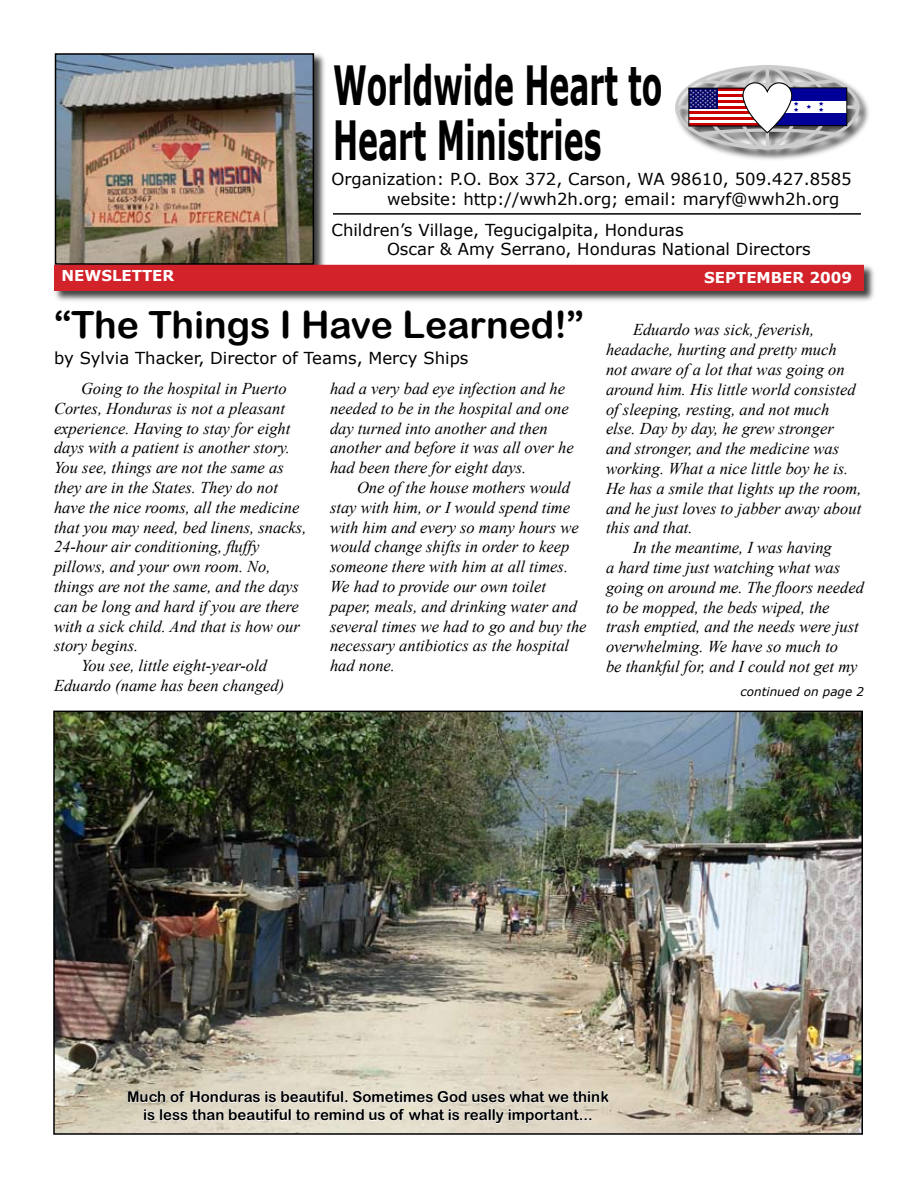
<style>
.page{position:relative;width:918px;height:1188px;background:#fff}
.page>*{position:absolute;margin:0;border:0;box-sizing:border-box;transform-origin:0 0}
.t1{font:700 54px/54.9px "Verdana";color:#000;scale:.56 1}
.t2{font:37.5px "Arial Rounded MT Bold";color:#000}
.t3{font:italic 16.5px/19.8px "Times New Roman";color:#000}
.t4{font:16.5px/19.8px "Verdana";color:#000}
.t5{font:15px/18px "Arial Rounded MT Bold";color:#000;text-align:center}
.t6{font:700 15px "Verdana";color:#fff}
.t7{font:italic 12px "Verdana";color:#000}
</style>
<div class="page">
<div style="left:673px;top:63px;width:199px;height:99px;background:#000;opacity:.75"></div>
<div style="left:675px;top:65px;width:184px;height:84px;border:3px solid #ccc;border-radius:50%"></div>
<hr style="left:766px;top:67px;width:3px;height:81px;background:#ccc">
<svg style="left:676px;top:105px;width:183px;height:4px"></svg>
<div style="left:771px;top:88px;width:76px;height:38px;background:#fff"></div>
<div style="left:771px;top:88px;width:76px;height:12px;background:#009"></div>
<div style="left:771px;top:113px;width:76px;height:13px;background:#009"></div>
<div style="left:771px;top:88px;width:76px;height:38px;border:1px solid #020202"></div>
<div style="left:53px;top:52px;width:274px;height:225px;background:#000;opacity:.75"></div>
<img style="left:58px;top:56px;width:253px;height:206px">
<div style="left:55px;top:53px;width:259px;height:212px;border:2px solid #000"></div>
<hr style="left:333px;top:213px;width:528px;height:2px;background:#000">
<div style="left:52px;top:263px;width:824px;height:40px;background:#000;opacity:.75"></div>
<div style="left:55px;top:266px;width:808px;height:24px;background:#d2232a"></div>
<div style="left:54px;top:265px;width:810px;height:26px;border:2px solid #d2232a"></div>
<img style="left:56px;top:714px;width:804px;height:418px">
<div style="left:53px;top:711px;width:810px;height:424px;border:2px solid #000"></div>
<svg style="left:127px;top:1088px;width:482px;height:36px"></svg>
<svg style="left:690px;top:74px;width:149px;height:64px"></svg>
<h1 class="t1" style="left:333px;top:56px;width:590px">Worldwide Heart to<br>Heart Ministries</h1>
<p class="t4" style="left:387px;top:169px;width:466px;text-indent:-56px">Organization: P.O. Box 372, Carson, WA 98610, 509.427.8585 website: http://wwh2h.org; email: maryf@wwh2h.org</p>
<p class="t4" style="left:387px;top:219px;width:425px;text-indent:-56px">Children’s Village, Tegucigalpita, Honduras<br>Oscar &amp; Amy Serrano, Honduras National Directors</p>
<p class="t6" style="left:62px;top:266px;width:114px">NEWSLETTER</p>
<p class="t6" style="left:704px;top:268px;width:149px">SEPTEMBER 2009</p>
<h2 class="t2" style="left:54px;top:303px;width:532px">“The Things I Have Learned!”</h2>
<p class="t4" style="left:54px;top:347px;width:416px">by Sylvia Thacker, Director of Teams, Mercy Ships</p>
<p class="t3" style="left:81px;top:378px;width:207px">Going to the hospital in Puerto</p>
<p class="t3" style="left:54px;top:398px;width:233px">Cortes, Honduras is not a pleasant</p>
<p class="t3" style="left:54px;top:418px;width:238px">experience. Having to stay for eight</p>
<p class="t3" style="left:54px;top:438px;width:238px">days with a patient is another story.</p>
<p class="t3" style="left:54px;top:457px;width:231px">You see, things are not the same as</p>
<p class="t3" style="left:54px;top:477px;width:225px">they are in the States. They do not</p>
<p class="t3" style="left:54px;top:497px;width:247px">have the nice rooms, all the medicine</p>
<p class="t3" style="left:54px;top:517px;width:254px">that you may need, bed linens, snacks,</p>
<p class="t3" style="left:54px;top:537px;width:207px">24-hour air conditioning, fluffy</p>
<p class="t3" style="left:54px;top:556px;width:218px">pillows, and your own room. No,</p>
<p class="t3" style="left:54px;top:576px;width:247px">things are not the same, and the days</p>
<p class="t3" style="left:54px;top:596px;width:246px">can be long and hard if you are there</p>
<p class="t3" style="left:54px;top:616px;width:247px">with a sick child. And that is how our</p>
<p class="t3" style="left:54px;top:636px;width:86px">story begins.</p>
<p class="t3" style="left:81px;top:655px;width:188px">You see, little eight-year-old</p>
<p class="t3" style="left:54px;top:675px;width:232px">Eduardo (name has been changed)</p>
<p class="t3" style="left:330px;top:378px;width:245px">had a very bad eye infection and he needed to be in the hospital and one day turned into another and then another and before it was all over he had been there for eight days.</p>
<p class="t3" style="left:330px;top:477px;width:258px;text-indent:27px">One of the house mothers would stay with him, or I would spend time with him and every so many hours we would change shifts in order to keep someone there with him at all times.<br>We had to provide our own toilet paper, meals, and drinking water and several times we had to go and buy the necessary antibiotics as the hospital had none.</p>
<p class="t3" style="left:633px;top:319px;width:183px">Eduardo was sick, feverish,</p>
<p class="t3" style="left:606px;top:339px;width:232px">headache, hurting and pretty much</p>
<p class="t3" style="left:606px;top:359px;width:240px">not aware of a lot that was going on</p>
<p class="t3" style="left:606px;top:379px;width:251px">around him. His little world consisted</p>
<p class="t3" style="left:606px;top:399px;width:225px">of sleeping, resting, and not much</p>
<p class="t3" style="left:606px;top:418px;width:229px">else. Day by day, he grew stronger</p>
<p class="t3" style="left:606px;top:438px;width:235px">and stronger, and the medicine was</p>
<p class="t3" style="left:606px;top:458px;width:244px">working. What a nice little boy he is.</p>
<p class="t3" style="left:606px;top:478px;width:257px">He has a smile that lights up the room,</p>
<p class="t3" style="left:606px;top:498px;width:257px">and he just loves to jabber away about</p>
<p class="t3" style="left:606px;top:517px;width:88px">this and that.</p>
<p class="t3" style="left:633px;top:537px;width:200px">In the meantime, I was having</p>
<p class="t3" style="left:606px;top:557px;width:236px">a hard time just watching what was</p>
<p class="t3" style="left:606px;top:577px;width:260px">going on around me. The floors needed</p>
<p class="t3" style="left:606px;top:597px;width:225px">to be mopped, the beds wiped, the</p>
<p class="t3" style="left:606px;top:616px;width:254px">trash emptied, and the needs were just</p>
<p class="t3" style="left:606px;top:636px;width:234px">overwhelming. We have so much to</p>
<p class="t3" style="left:606px;top:656px;width:253px">be thankful for, and I could not get my</p>
<p class="t7" style="left:741px;top:684px;width:125px">continued on page 2</p>
<p class="t5" style="left:127px;top:1088px;width:483px">Much of Honduras is beautiful. Sometimes God uses what we think is less than beautiful to remind us of what is really important...</p>
</div>
